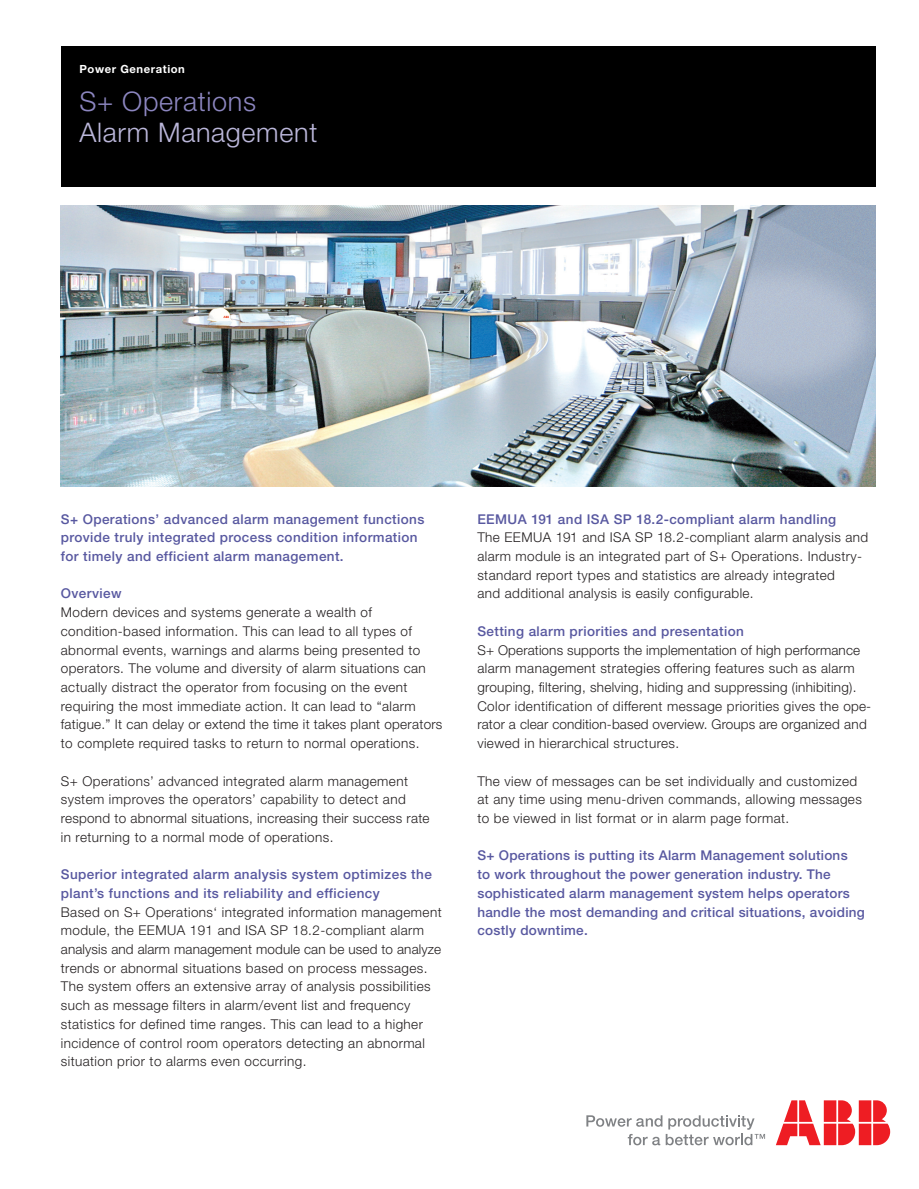
<style>
.page{position:relative;width:919px;height:1189px;background:#fff}
.page>*{position:absolute;margin:0;border:0;box-sizing:border-box;transform-origin:0 0}
.t1{font:300 27px "Helvetica Neue LT Pro";letter-spacing:.025em;color:#bbb7da}
.t2{font:300 27px "Helvetica Neue LT Pro";letter-spacing:.025em;color:#8c86c0}
.t3{font:300 13.5px/18.8px "Helvetica Neue LT Pro";letter-spacing:.03em;color:#231f20}
.t4{font:500 13.5px/18.8px "Helvetica Neue LT Pro";letter-spacing:.03em;color:#5858a0}
.t5{font:700 11.25px "Helvetica Neue LT Pro";letter-spacing:.05em;color:#fff}
</style>
<div class="page">
<svg style="left:586px;top:1115px;width:179px;height:30px"></svg>
<svg style="left:776px;top:1100px;width:114px;height:45px"></svg>
<div style="left:61px;top:46px;width:814px;height:141px;background:#000"></div>
<img style="left:61px;top:205px;width:814px;height:281px">
<p class="t5" style="left:79px;top:65px;width:107px">Power Generation</p>
<h1 class="t2" style="left:79px;top:91px;width:178px">S+ Operations</h1>
<h1 class="t1" style="left:79px;top:123px;width:239px">Alarm Management</h1>
<p class="t4" style="left:61px;top:511px;width:365px">S+ Operations’ advanced alarm management functions provide truly integrated process condition information for timely and efficient alarm management.</p>
<p class="t4" style="left:61px;top:585px;width:62px">Overview</p>
<p class="t3" style="left:61px;top:604px;width:383px">Modern devices and systems generate a wealth of condition-based information. This can lead to all types of abnormal events, warnings and alarms being presented to operators. The volume and diversity of alarm situations can actually distract the operator from focusing on the event requiring the most immediate action. It can lead to “alarm fatigue.” It can delay or extend the time it takes plant operators to complete required tasks to return to normal operations.</p>
<p class="t3" style="left:61px;top:773px;width:370px">S+ Operations’ advanced integrated alarm management system improves the operators’ capability to detect and respond to abnormal situations, increasing their success rate in returning to a normal mode of operations.</p>
<p class="t4" style="left:61px;top:866px;width:372px">Superior integrated alarm analysis system optimizes the plant’s functions and its reliability and efficiency</p>
<p class="t3" style="left:61px;top:904px;width:382px">Based on S+ Operations‘ integrated information management module, the EEMUA 191 and ISA SP 18.2-compliant alarm analysis and alarm management module can be used to analyze trends or abnormal situations based on process messages.<br>The system offers an extensive array of analysis possibilities such as message filters in alarm/event list and frequency statistics for defined time ranges. This can lead to a higher incidence of control room operators detecting an abnormal situation prior to alarms even occurring.</p>
<p class="t4" style="left:477px;top:511px;width:360px">EEMUA 191 and ISA SP 18.2-compliant alarm handling</p>
<p class="t3" style="left:477px;top:529px;width:392px">The EEMUA 191 and ISA SP 18.2-compliant alarm analysis and alarm module is an integrated part of S+ Operations. Industry&shy;standard report types and statistics are already integrated<br>and additional analysis is easily configurable.</p>
<p class="t4" style="left:477px;top:623px;width:268px">Setting alarm priorities and presentation</p>
<p class="t3" style="left:477px;top:642px;width:395px">S+ Operations supports the implementation of high performance alarm management strategies offering features such as alarm grouping, filtering, shelving, hiding and suppressing (inhibiting).<br>Color identification of different message priorities gives the ope&shy;rator a clear condition-based overview. Groups are organized and viewed in hierarchical structures.</p>
<p class="t3" style="left:477px;top:773px;width:386px">The view of messages can be set individually and customized at any time using menu-driven commands, allowing messages to be viewed in list format or in alarm page format.</p>
<p class="t4" style="left:477px;top:847px;width:389px">S+ Operations is putting its Alarm Management solutions<br>to work throughout the power generation industry. The sophisticated alarm management system helps operators handle the most demanding and critical situations, avoiding costly downtime.</p>
</div>
